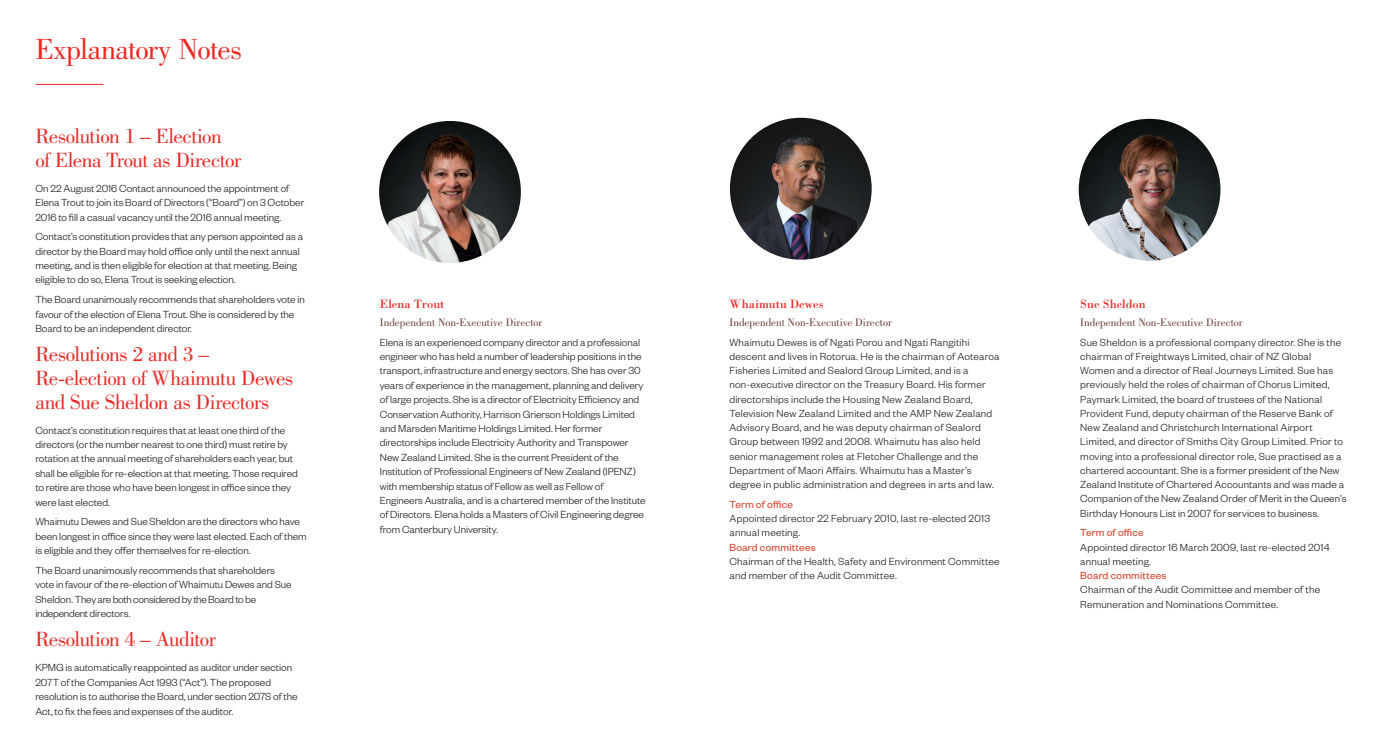
<style>
.page{position:relative;width:1389px;height:745px;background:#fff}
.page>*{position:absolute;margin:0;border:0;box-sizing:border-box;transform-origin:0 0}
.Heading_2{font:30px "Bodoni";letter-spacing:-.02em;color:#ee2823}
.t1{font:21.25px/23.8px "Bodoni";letter-spacing:-.03em;color:#ee2823}
.Exec__NB__Name{font:12.5px "Bodoni Std";color:#ee2823}
.Body_Copy{font:300 11.25px/14.2px "Founders Grotesk";color:#231f20}
.Body_Copy-2{font:11.25px "Bodoni";letter-spacing:-.005em;color:#6e3b33}
.s1{font-weight:400;color:#dc3c24}
</style>
<div class="page">
<hr style="left:35px;top:84px;width:68px;height:1px;background:#ee2823">
<img style="left:379px;top:121px;width:142px;height:142px;border-radius:71px">
<img style="left:1079px;top:119px;width:141px;height:141px;border-radius:71px">
<img style="left:730px;top:118px;width:142px;height:141px;border-radius:71px">
<p class="Heading_2" style="left:35px;top:32px;width:208px">Explanatory Notes</p>
<p class="t1" style="left:35px;top:124px;width:207px">Resolution 1 – Election of Elena Trout as Director</p>
<p class="Body_Copy" style="left:35px;top:180px;width:270px">On 22 August 2016 Contact announced the appointment of<br>Elena Trout to join its Board of Directors (“Board”) on 3 October<br>2016 to fill a casual vacancy until the 2016 annual meeting.</p>
<p class="Body_Copy" style="left:35px;top:229px;width:269px">Contact’s constitution provides that any person appointed as a director by the Board may hold office only until the next annual meeting, and is then eligible for election at that meeting. Being eligible to do so, Elena Trout is seeking election.</p>
<p class="Body_Copy" style="left:35px;top:291px;width:271px">The Board unanimously recommends that shareholders vote in favour of the election of Elena Trout. She is considered by the<br>Board to be an independent director.</p>
<p class="t1" style="left:35px;top:342px;width:260px">Resolutions 2 and 3 –<br>Re-election of Whaimutu Dewes and Sue Sheldon as Directors</p>
<p class="Body_Copy" style="left:35px;top:422px;width:264px">Contact’s constitution requires that at least one third of the directors (or the number nearest to one third) must retire by rotation at the annual meeting of shareholders each year, but shall be eligible for re-election at that meeting. Those required to retire are those who have been longest in office since they were last elected.</p>
<p class="Body_Copy" style="left:35px;top:513px;width:273px">Whaimutu Dewes and Sue Sheldon are the directors who have been longest in office since they were last elected. Each of them is eligible and they offer themselves for re-election.</p>
<p class="Body_Copy" style="left:35px;top:562px;width:258px">The Board unanimously recommends that shareholders vote in favour of the re-election of Whaimutu Dewes and Sue Sheldon. They are both considered by the Board to be independent directors.</p>
<p class="t1" style="left:35px;top:626px;width:182px">Resolution 4 – Auditor</p>
<p class="Body_Copy" style="left:35px;top:659px;width:264px;line-height:14.6px">KPMG is automatically reappointed as auditor under section 207T of the Companies Act 1993 (“Act”). The proposed resolution is to authorise the Board, under section 207S of the Act, to fix the fees and expenses of the auditor.</p>
<p class="Exec__NB__Name" style="left:380px;top:296px;width:66px">Elena Trout</p>
<p class="Body_Copy-2" style="left:380px;top:316px;width:164px">Independent Non-Executive Director</p>
<p class="Body_Copy" style="left:380px;top:334px;width:267px">Elena is an experienced company director and a professional engineer who has held a number of leadership positions in the transport, infrastructure and energy sectors. She has over 30 years of experience in the management, planning and delivery of large projects. She is a director of Electricity Efficiency and Conservation Authority, Harrison Grierson Holdings Limited and Marsden Maritime Holdings Limited. Her former directorships include Electricity Authority and Transpower New Zealand Limited. She is the current President of the Institution of Professional Engineers of New Zealand (IPENZ) with membership status of Fellow as well as Fellow of Engineers Australia, and is a chartered member of the Institute of Directors. Elena holds a Masters of Civil Engineering degree from Canterbury University.</p>
<p class="Exec__NB__Name" style="left:729px;top:296px;width:96px">Whaimutu Dewes</p>
<p class="Body_Copy-2" style="left:729px;top:316px;width:164px">Independent Non-Executive Director</p>
<p class="Body_Copy" style="left:729px;top:334px;width:271px">Whaimutu Dewes is of Ngati Porou and Ngati Rangitihi descent and lives in Rotorua. He is the chairman of Aotearoa Fisheries Limited and Sealord Group Limited, and is a non-executive director on the Treasury Board. His former directorships include the Housing New Zealand Board, Television New Zealand Limited and the AMP New Zealand Advisory Board, and he was deputy chairman of Sealord Group between 1992 and 2008. Whaimutu has also held senior management roles at Fletcher Challenge and the Department of Maori Affairs. Whaimutu has a Master’s degree in public administration and degrees in arts and law.</p>
<p class="Body_Copy" style="left:729px;top:496px;width:272px"><span class="s1">Term of office<br></span>Appointed director 22 February 2010, last re-elected 2013 annual meeting.<br><span class="s1">Board committees<br></span>Chairman of the Health, Safety and Environment Committee and member of the Audit Committee.</p>
<p class="Exec__NB__Name" style="left:1080px;top:296px;width:67px">Sue Sheldon</p>
<p class="Body_Copy-2" style="left:1080px;top:316px;width:164px">Independent Non-Executive Director</p>
<p class="Body_Copy" style="left:1080px;top:334px;width:268px">Sue Sheldon is a professional company director. She is the chairman of Freightways Limited, chair of NZ Global Women and a director of Real Journeys Limited. Sue has previously held the roles of chairman of Chorus Limited, Paymark Limited, the board of trustees of the National Provident Fund, deputy chairman of the Reserve Bank of New Zealand and Christchurch International Airport Limited, and director of Smiths City Group Limited. Prior to moving into a professional director role, Sue practised as a chartered accountant. She is a former president of the New Zealand Institute of Chartered Accountants and was made a Companion of the New Zealand Order of Merit in the Queen’s Birthday Honours List in 2007 for services to business.</p>
<p class="Body_Copy" style="left:1080px;top:524px;width:251px"><span class="s1">Term of office<br></span>Appointed director 16 March 2009, last re-elected 2014 annual meeting.<br><span class="s1">Board committees<br></span>Chairman of the Audit Committee and member of the<br>Remuneration and Nominations Committee.</p>
</div>
